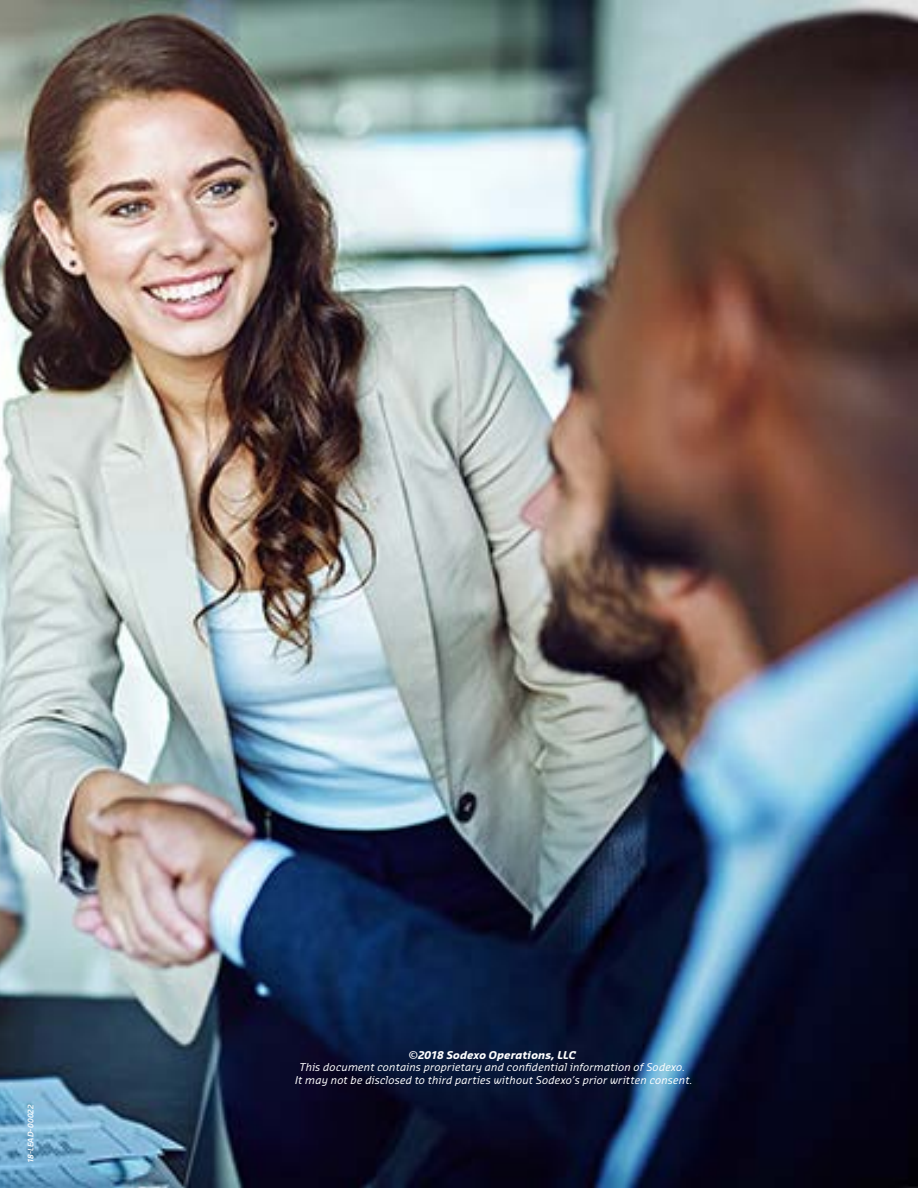
<style>
.page{position:relative;width:918px;height:1188px;background:#fff}
.page>*{position:absolute;margin:0;border:0;box-sizing:border-box;transform-origin:0 0}
.t1{font:italic 10.5px/12.6px "Sansa Pro";letter-spacing:.015em;color:#fff;text-align:center}
.t2{font:italic 700 10.5px "Sansa Pro";letter-spacing:.01em;color:#fff}
.t3{font:italic 600 7.5px "Sansa Pro";letter-spacing:-.005em;color:#fff}
</style>
<div class="page">
<img style="left:0;top:0;width:917px;height:1188px">
<p class="t3" style="left:26px;top:1163px;width:60px;rotate:-90deg">18-LEAD-00022</p>
<p class="t2" style="left:409px;top:1048px;width:168px">©2018 Sodexo Operations, LLC</p>
<p class="t1" style="left:295px;top:1061px;width:399px">This document contains proprietary and confidential information of Sodexo.<br>It may not be disclosed to third parties without Sodexo’s prior written consent.</p>
</div>
